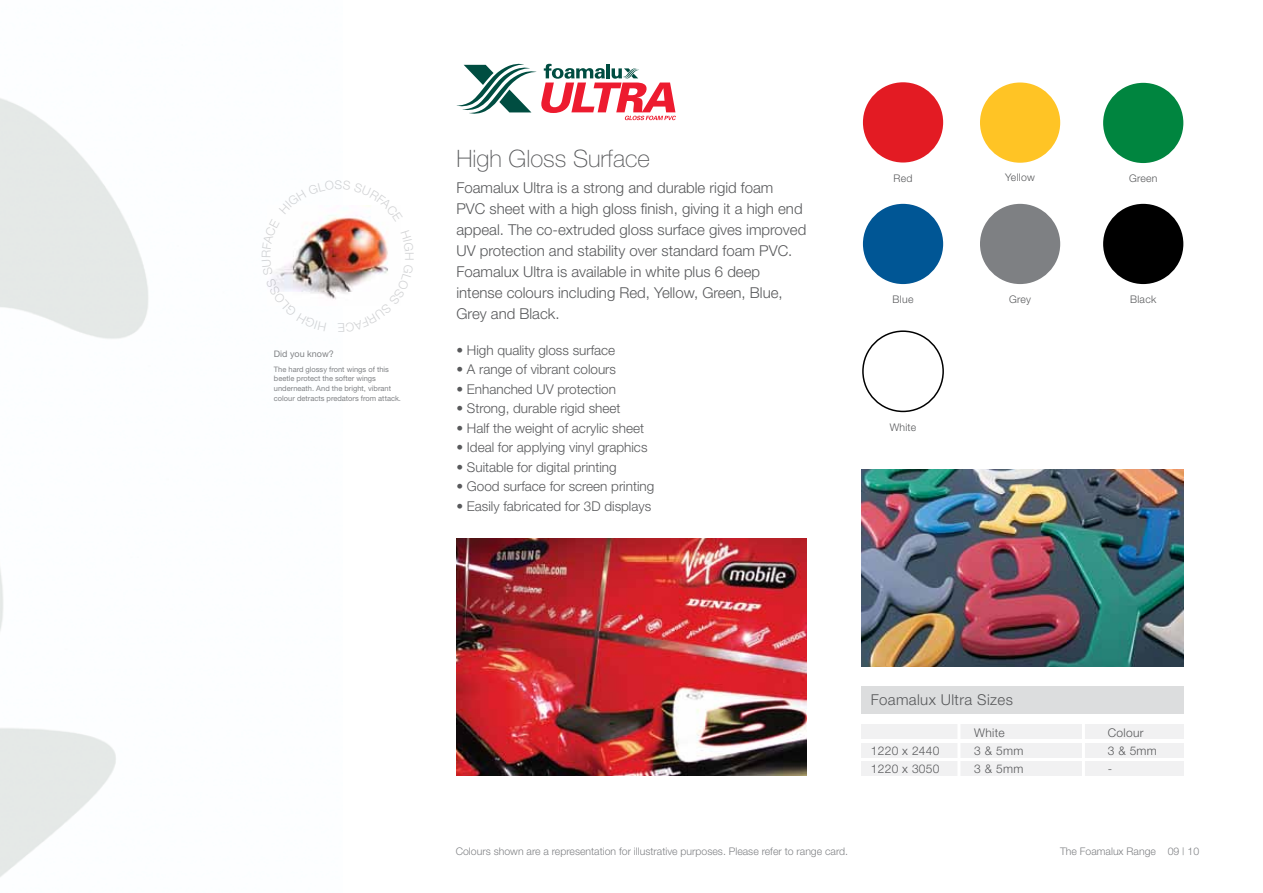
<style>
.page{position:relative;width:1263px;height:893px;background:#fff}
.page>*{position:absolute;margin:0;border:0;box-sizing:border-box;transform-origin:0 0}
.t1{font:100 24px "Helvetica Neue";color:#58595b}
.t2{font:300 15px/21px "Helvetica Neue";color:#58595b}
.t3{font:300 15px "Helvetica Neue";letter-spacing:.025em;color:#58595b}
.t4{font:300 13.5px "Helvetica Neue";color:#58595b}
.t5{font:300 12.15px "Helvetica Neue";color:#a7a9ac}
.t6{font:300 12px "Helvetica Neue";letter-spacing:.025em;color:#58595b}
.t7{font:300 10.5px "Helvetica Neue";color:#808285}
.t8{font:300 10.5px "Helvetica Neue";letter-spacing:.025em;color:#58595b}
.t9{font:9px "Helvetica Neue";color:#808285}
.t10{font:7.5px/9.8px "Helvetica Neue";color:#808285}
</style>
<div class="page">
<img style="left:0;top:98px;width:148px;height:779px">
<div style="left:861px;top:725px;width:322px;height:14px;background:#f1f1f2"></div>
<div style="left:861px;top:743px;width:322px;height:14px;background:#f1f1f2"></div>
<div style="left:861px;top:761px;width:322px;height:14px;background:#f1f1f2"></div>
<div style="left:861px;top:686px;width:322px;height:27px;background:#dcddde"></div>
<hr style="left:957px;top:723px;width:3px;height:112px;background:#fff">
<hr style="left:1082px;top:723px;width:3px;height:112px;background:#fff">
<svg style="left:456px;top:63px;width:220px;height:57px"></svg>
<img style="left:861px;top:469px;width:323px;height:197px">
<img style="left:456px;top:538px;width:350px;height:237px">
<div style="left:980px;top:83px;width:80px;height:80px;background:#ffc425;border-radius:50%"></div>
<div style="left:863px;top:82px;width:80px;height:81px;background:#e31b23;border-radius:50%"></div>
<div style="left:1103px;top:83px;width:80px;height:80px;background:#00853f;border-radius:50%"></div>
<div style="left:862px;top:330px;width:82px;height:82px;border:2px solid #000;border-radius:50%"></div>
<div style="left:980px;top:204px;width:80px;height:80px;background:#7e8083;border-radius:50%"></div>
<div style="left:863px;top:204px;width:80px;height:80px;background:#005695;border-radius:50%"></div>
<div style="left:1103px;top:204px;width:80px;height:80px;background:#000;border-radius:50%"></div>
<img style="left:272px;top:205px;width:116px;height:94px">
<p class="t5" style="left:417px;top:252px;width:10px;rotate:90deg">H</p>
<p class="t9" style="left:274px;top:349px;width:62px">Did you know?</p>
<p class="t10" style="left:274px;top:364px;width:129px">The hard glossy front wings of this beetle protect the softer wings underneath. And the bright, vibrant colour detracts predators from attack.</p>
<h1 class="t1" style="left:456px;top:145px;width:195px">High Gloss Surface</h1>
<p class="t2" style="left:456px;top:177px;width:351px">Foamalux Ultra is a strong and durable rigid foam<br>PVC sheet with a high gloss finish, giving it a high end appeal. The co-extruded gloss surface gives improved UV protection and stability over standard foam PVC.<br>Foamalux Ultra is available in white plus 6 deep intense colours including Red, Yellow, Green, Blue, Grey and Black.</p>
<p class="t4" style="left:456px;top:342px;width:160px">• High quality gloss surface</p>
<p class="t4" style="left:456px;top:361px;width:161px">• A range of vibrant colours</p>
<p class="t4" style="left:456px;top:381px;width:161px">• Enhanched UV protection</p>
<p class="t4" style="left:456px;top:400px;width:166px">• Strong, durable rigid sheet</p>
<p class="t4" style="left:456px;top:420px;width:189px">• Half the weight of acrylic sheet</p>
<p class="t4" style="left:456px;top:439px;width:193px">• Ideal for applying vinyl graphics</p>
<p class="t4" style="left:456px;top:459px;width:162px">• Suitable for digital printing</p>
<p class="t4" style="left:456px;top:478px;width:199px">• Good surface for screen printing</p>
<p class="t4" style="left:456px;top:498px;width:196px">• Easily fabricated for 3D displays</p>
<p class="t8" style="left:893px;top:172px;width:21px">Red</p>
<p class="t8" style="left:1005px;top:171px;width:31px">Yellow</p>
<p class="t8" style="left:1129px;top:172px;width:30px">Green</p>
<p class="t8" style="left:893px;top:293px;width:22px">Blue</p>
<p class="t8" style="left:1009px;top:293px;width:23px">Grey</p>
<p class="t8" style="left:1130px;top:293px;width:28px">Black</p>
<p class="t8" style="left:890px;top:421px;width:28px">White</p>
<p class="t3" style="left:871px;top:691px;width:144px">Foamalux Ultra Sizes</p>
<p class="t6" style="left:974px;top:725px;width:32px">White</p>
<p class="t6" style="left:1108px;top:725px;width:37px">Colour</p>
<p class="t6" style="left:871px;top:743px;width:70px">1220 x 2440</p>
<p class="t6" style="left:974px;top:743px;width:51px">3 &amp; 5mm</p>
<p class="t6" style="left:1108px;top:743px;width:51px">3 &amp; 5mm</p>
<p class="t6" style="left:871px;top:761px;width:70px">1220 x 3050</p>
<p class="t6" style="left:974px;top:761px;width:51px">3 &amp; 5mm</p>
<p class="t6" style="left:1108px;top:761px;width:6px">-</p>
<p class="t7" style="left:456px;top:844px;width:394px">Colours shown are a representation for illustrative purposes. Please refer to range card.</p>
<p class="t7" style="left:1060px;top:844px;width:141px">The Foamalux Range 09 | 10</p>
</div>
